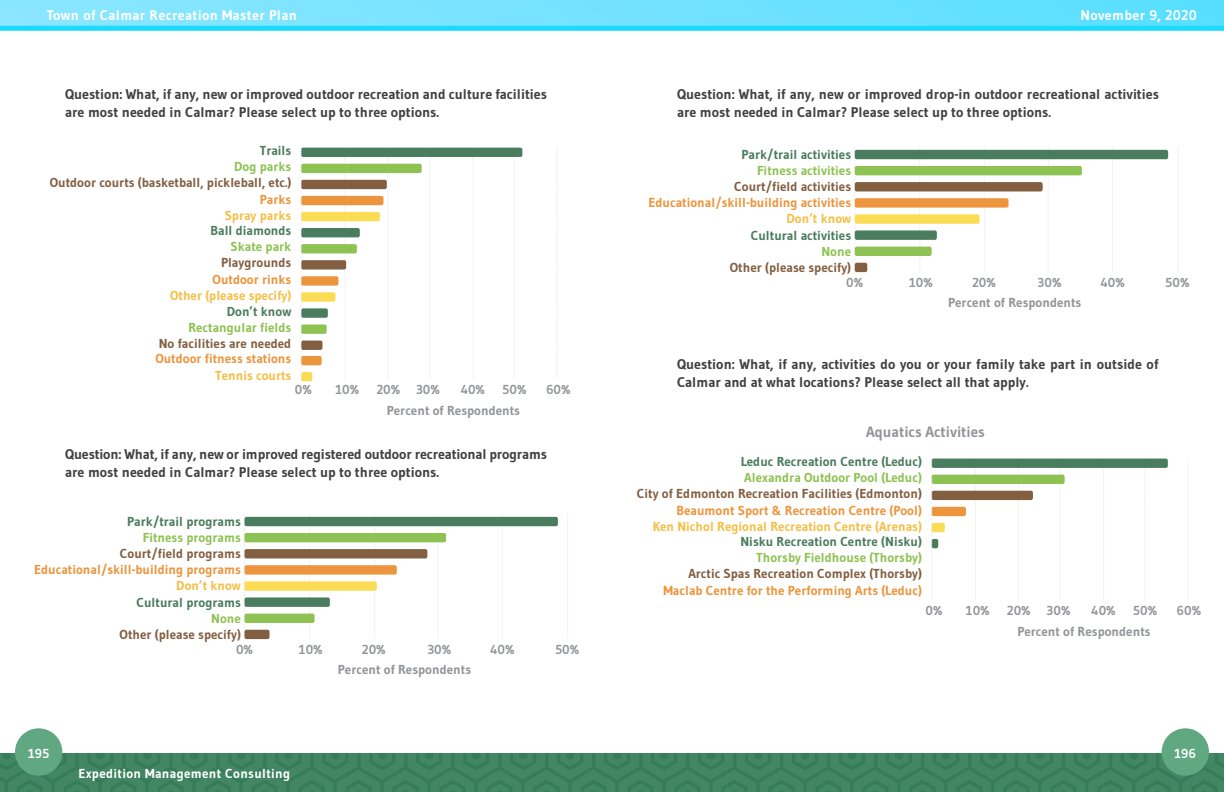
<style>
.page{position:relative;width:1224px;height:792px;background:#fff}
.page>*{position:absolute;margin:0;border:0;box-sizing:border-box;transform-origin:0 0}
.t1{font:700 15px "Gudea";color:#939598}
.t2{font:700 14px/18px "Gudea";color:#414042}
.t3{font:700 14px "Gudea";letter-spacing:.025em;color:#fff}
.t4{font:700 13px/16.2px "Gudea";color:#835f42;text-align:right}
.t5{font:700 13px/16.1px "Gudea";color:#4a7c5e;text-align:right}
.t6{font:700 13px "Gudea";color:#939598}
.t7{font:700 13px/16.2px "Gudea";color:#ec953d;text-align:right}
.t8{font:700 13px "Gudea";letter-spacing:.025em;color:#fff}
.s1{color:#4a7c5e}
.s2{color:#8ec252}
.s3{color:#ec953d}
.s4{color:#f4bf46}
.s5{color:#835f42}
</style>
<div class="page">
<svg style="left:344px;top:157px;width:1px;height:220px"></svg>
<svg style="left:387px;top:157px;width:1px;height:220px"></svg>
<svg style="left:429px;top:157px;width:1px;height:220px"></svg>
<svg style="left:472px;top:157px;width:1px;height:220px"></svg>
<svg style="left:514px;top:157px;width:1px;height:220px"></svg>
<svg style="left:557px;top:149px;width:1px;height:228px"></svg>
<div style="left:301px;top:148px;width:221px;height:9px;background:#4a7c5e;border-radius:2px"></div>
<div style="left:301px;top:164px;width:121px;height:9px;background:#8ec252;border-radius:2px"></div>
<div style="left:301px;top:341px;width:21px;height:9px;background:#835f42;border-radius:2px"></div>
<div style="left:301px;top:324px;width:26px;height:10px;background:#8ec252;border-radius:2px"></div>
<div style="left:301px;top:308px;width:27px;height:10px;background:#4a7c5e;border-radius:2px"></div>
<div style="left:301px;top:292px;width:34px;height:10px;background:#fcdb55;border-radius:2px"></div>
<div style="left:301px;top:276px;width:37px;height:10px;background:#ec953d;border-radius:2px"></div>
<div style="left:301px;top:260px;width:45px;height:10px;background:#835f42;border-radius:2px"></div>
<div style="left:301px;top:180px;width:86px;height:9px;background:#835f42;border-radius:2px"></div>
<div style="left:301px;top:244px;width:56px;height:9px;background:#8ec252;border-radius:2px"></div>
<div style="left:301px;top:228px;width:59px;height:9px;background:#4a7c5e;border-radius:2px"></div>
<div style="left:301px;top:212px;width:79px;height:9px;background:#fcdb55;border-radius:2px"></div>
<div style="left:301px;top:196px;width:82px;height:9px;background:#ec953d;border-radius:2px"></div>
<div style="left:301px;top:372px;width:11px;height:9px;background:#fcdb55;border-radius:2px"></div>
<div style="left:301px;top:356px;width:21px;height:9px;background:#ec953d;border-radius:2px"></div>
<svg style="left:301px;top:149px;width:1px;height:231px"></svg>
<svg style="left:309px;top:513px;width:1px;height:125px"></svg>
<svg style="left:374px;top:513px;width:1px;height:125px"></svg>
<svg style="left:502px;top:514px;width:1px;height:124px"></svg>
<svg style="left:567px;top:514px;width:1px;height:124px"></svg>
<svg style="left:244px;top:513px;width:1px;height:126px"></svg>
<div style="left:245px;top:517px;width:313px;height:9px;background:#4a7c5e;border-radius:2px"></div>
<div style="left:245px;top:533px;width:201px;height:9px;background:#8ec252;border-radius:2px"></div>
<div style="left:245px;top:630px;width:25px;height:9px;background:#835f42;border-radius:2px"></div>
<div style="left:245px;top:549px;width:182px;height:9px;background:#835f42;border-radius:2px"></div>
<div style="left:245px;top:614px;width:70px;height:9px;background:#8ec252;border-radius:2px"></div>
<div style="left:245px;top:597px;width:85px;height:10px;background:#4a7c5e;border-radius:2px"></div>
<div style="left:245px;top:581px;width:132px;height:10px;background:#fcdb55;border-radius:2px"></div>
<div style="left:245px;top:565px;width:152px;height:10px;background:#ec953d;border-radius:2px"></div>
<svg style="left:984px;top:147px;width:1px;height:124px"></svg>
<svg style="left:1048px;top:147px;width:1px;height:124px"></svg>
<svg style="left:1112px;top:146px;width:1px;height:125px"></svg>
<svg style="left:854px;top:147px;width:1px;height:124px"></svg>
<div style="left:855px;top:150px;width:313px;height:9px;background:#4a7c5e;border-radius:2px"></div>
<div style="left:855px;top:166px;width:227px;height:9px;background:#8ec252;border-radius:2px"></div>
<div style="left:855px;top:263px;width:12px;height:9px;background:#835f42;border-radius:2px"></div>
<div style="left:855px;top:182px;width:188px;height:9px;background:#835f42;border-radius:2px"></div>
<div style="left:855px;top:247px;width:77px;height:9px;background:#8ec252;border-radius:2px"></div>
<div style="left:855px;top:230px;width:82px;height:10px;background:#4a7c5e;border-radius:2px"></div>
<div style="left:855px;top:214px;width:125px;height:10px;background:#fcdb55;border-radius:2px"></div>
<div style="left:855px;top:198px;width:154px;height:10px;background:#ec953d;border-radius:2px"></div>
<svg style="left:975px;top:468px;width:1px;height:132px"></svg>
<svg style="left:1018px;top:468px;width:1px;height:132px"></svg>
<svg style="left:1060px;top:468px;width:1px;height:132px"></svg>
<svg style="left:1103px;top:468px;width:1px;height:132px"></svg>
<svg style="left:1144px;top:468px;width:1px;height:67px"></svg>
<svg style="left:1187px;top:460px;width:1px;height:140px"></svg>
<div style="left:932px;top:459px;width:236px;height:9px;background:#4a7c5e;border-radius:2px"></div>
<div style="left:932px;top:475px;width:133px;height:9px;background:#8ec252;border-radius:2px"></div>
<div style="left:932px;top:491px;width:101px;height:9px;background:#835f42;border-radius:2px"></div>
<div style="left:932px;top:539px;width:6px;height:9px;background:#4a7c5e;border-radius:2px"></div>
<div style="left:932px;top:523px;width:13px;height:9px;background:#fcdb55;border-radius:2px"></div>
<div style="left:932px;top:507px;width:34px;height:9px;background:#ec953d;border-radius:2px"></div>
<svg style="left:931px;top:459px;width:1px;height:143px"></svg>
<div style="left:0;top:753px;width:1224px;height:39px;background:#428664"></div>
<div style="left:15px;top:728px;width:47px;height:48px;background:#60a882;border-radius:50%"></div>
<div style="left:1162px;top:728px;width:47px;height:48px;background:#60a882;border-radius:50%"></div>
<div style="left:0;top:0;width:1224px;height:27px;background:linear-gradient(to right,#8de6ff,#59dfff)"></div>
<div style="left:0;top:26px;width:1224px;height:5px;background:#1bdaff"></div>
<p class="t3" style="left:47px;top:7px;width:252px">Town of Calmar Recreation Master Plan</p>
<p class="t3" style="left:1081px;top:7px;width:118px">November 9, 2020</p>
<p class="t2" style="left:65px;top:85px;width:483px">Question: What, if any, new or improved outdoor recreation and culture facilities are most needed in Calmar? Please select up to three options.</p>
<p class="t4" style="left:50px;top:142px;width:243px"><span class="s1">Trails<br></span><span class="s2">Dog parks<br></span>Outdoor courts (basketball, pickleball, etc.)<br><span class="s3">Parks<br></span><span class="s4">Spray parks<br></span><span class="s1">Ball diamonds<br></span><span class="s2">Skate park</span></p>
<p class="t7" style="left:213px;top:271px;width:80px">Outdoor rinks</p>
<p class="t4" style="left:221px;top:255px;width:72px">Playgrounds</p>
<p class="t4" style="left:159px;top:287px;width:134px"><span class="s4">Other (please specify)<br></span><span class="s1">Don’t know<br></span><span class="s2">Rectangular fields<br></span>No facilities are needed</p>
<p class="t7" style="left:155px;top:351px;width:137px">Outdoor fitness stations<br><span class="s4">Tennis courts</span></p>
<p class="t6" style="left:295px;top:382px;width:19px">0%</p>
<p class="t6" style="left:335px;top:382px;width:25px">10%</p>
<p class="t6" style="left:376px;top:382px;width:65px">20% 30%</p>
<p class="t6" style="left:461px;top:382px;width:26px">40%</p>
<p class="t6" style="left:502px;top:382px;width:26px">50%</p>
<p class="t6" style="left:546px;top:382px;width:26px">60%</p>
<p class="t6" style="left:387px;top:402px;width:135px">Percent of Respondents</p>
<p class="t2" style="left:65px;top:445px;width:484px">Question: What, if any, new or improved registered outdoor recreational programs are most needed in Calmar? Please select up to three options.</p>
<p class="t4" style="left:34px;top:513px;width:208px"><span class="s1">Park/trail programs<br></span><span class="s2">Fitness programs<br></span>Court/field programs<br><span class="s3">Educational/skill-building programs<br></span><span class="s4">Don’t know<br></span><span class="s1">Cultural programs<br></span><span class="s2">None<br></span>Other (please specify)</p>
<p class="t6" style="left:236px;top:641px;width:19px">0%</p>
<p class="t6" style="left:299px;top:641px;width:25px">10%</p>
<p class="t6" style="left:362px;top:641px;width:25px">20%</p>
<p class="t6" style="left:427px;top:641px;width:25px">30%</p>
<p class="t6" style="left:491px;top:641px;width:26px">40%</p>
<p class="t6" style="left:555px;top:641px;width:26px">50%</p>
<p class="t6" style="left:338px;top:661px;width:135px">Percent of Respondents</p>
<p class="t2" style="left:677px;top:85px;width:483px">Question: What, if any, new or improved drop-in outdoor recreational activities are most needed in Calmar? Please select up to three options.</p>
<p class="t4" style="left:649px;top:146px;width:204px"><span class="s1">Park/trail activities<br></span><span class="s2">Fitness activities<br></span>Court/field activities<br><span class="s3">Educational/skill-building activities<br></span><span class="s4">Don’t know<br></span><span class="s1">Cultural activities<br></span><span class="s2">None<br></span>Other (please specify)</p>
<p class="t6" style="left:846px;top:274px;width:19px">0%</p>
<p class="t6" style="left:909px;top:274px;width:25px">10%</p>
<p class="t6" style="left:972px;top:274px;width:25px">20%</p>
<p class="t6" style="left:1038px;top:274px;width:25px">30%</p>
<p class="t6" style="left:1101px;top:274px;width:26px">40%</p>
<p class="t6" style="left:1165px;top:274px;width:26px">50%</p>
<p class="t6" style="left:948px;top:294px;width:135px">Percent of Respondents</p>
<p class="t2" style="left:677px;top:355px;width:483px">Question: What, if any, activities do you or your family take part in outside of<br>Calmar and at what locations? Please select all that apply.</p>
<p class="t1" style="left:866px;top:422px;width:120px">Aquatics Activities</p>
<p class="t5" style="left:637px;top:453px;width:286px">Leduc Recreation Centre (Leduc)<br><span class="s2">Alexandra Outdoor Pool (Leduc)<br></span><span class="s5">City of Edmonton Recreation Facilities (Edmonton)<br></span><span class="s3">Beaumont Sport &amp; Recreation Centre (Pool)<br></span><span class="s4">Ken Nichol Regional Recreation Centre (Arenas)<br></span>Nisku Recreation Centre (Nisku)<br><span class="s2">Thorsby Fieldhouse (Thorsby)</span></p>
<p class="t7" style="left:663px;top:582px;width:260px">Maclab Centre for the Performing Arts (Leduc)</p>
<p class="t4" style="left:688px;top:566px;width:235px">Arctic Spas Recreation Complex (Thorsby)</p>
<p class="t6" style="left:926px;top:603px;width:19px">0%</p>
<p class="t6" style="left:966px;top:603px;width:25px">10%</p>
<p class="t6" style="left:1007px;top:603px;width:65px">20% 30%</p>
<p class="t6" style="left:1092px;top:603px;width:26px">40%</p>
<p class="t6" style="left:1133px;top:603px;width:26px">50%</p>
<p class="t6" style="left:1177px;top:603px;width:26px">60%</p>
<p class="t6" style="left:1017px;top:623px;width:135px">Percent of Respondents</p>
<p class="t8" style="left:28px;top:746px;width:23px">195</p>
<p class="t8" style="left:1175px;top:746px;width:23px">196</p>
<p class="t8" style="left:78px;top:765px;width:213px">Expedition Management Consulting</p>
</div>
